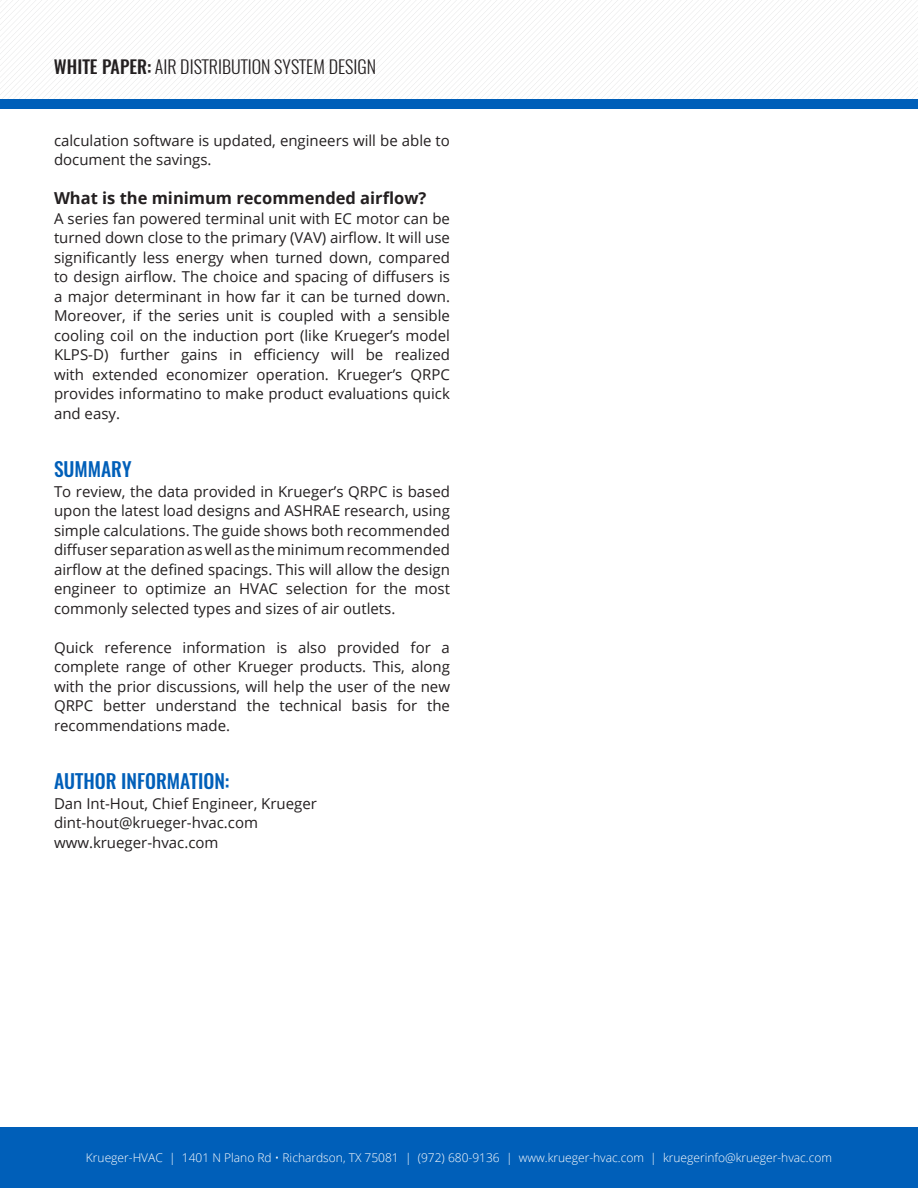
<style>
.page{position:relative;width:918px;height:1188px;background:#fff}
.page>*{position:absolute;margin:0;border:0;box-sizing:border-box;transform-origin:0 0}
.t1{font:500 19.5px "Oswald";color:#005fb9}
.t2{font:300 18px "Oswald";color:#231f20}
.t3{font:700 16.5px "Open Sans";color:#231f20}
.t4{font:15px/19.5px "Open Sans";color:#231f20;text-align:justify}
.t5{font:300 12px "Open Sans";color:#fff}
.s1{font-weight:500}
</style>
<div class="page">
<img style="left:0;top:0;width:918px;height:99px">
<div style="left:0;top:99px;width:918px;height:10px;background:#005fb9"></div>
<div style="left:0;top:1128px;width:918px;height:60px;background:#005fb9"></div>
<p class="t2" style="left:54px;top:54px;width:324px"><span class="s1">WHITE PAPER:</span> AIR DISTRIBUTION SYSTEM DESIGN</p>
<p class="t4" style="left:54px;top:130px;width:398px">calculation software is updated, engineers will be able to document the savings.</p>
<p class="t3" style="left:54px;top:187px;width:374px">What is the minimum recommended airflow?</p>
<p class="t4" style="left:54px;top:208px;width:398px">A series fan powered terminal unit with EC motor can be turned down close to the primary (VAV) airflow. It will use significantly less energy when turned down, compared to design airflow. The choice and spacing of diffusers is a major determinant in how far it can be turned down.<br>Moreover, if the series unit is coupled with a sensible cooling coil on the induction port (like Krueger’s model KLPS-D) further gains in efficiency will be realized with extended economizer operation. Krueger’s QRPC provides informatino to make product evaluations quick and easy.</p>
<p class="t1" style="left:54px;top:456px;width:79px">SUMMARY</p>
<p class="t4" style="left:54px;top:481px;width:398px">To review, the data provided in Krueger’s QRPC is based upon the latest load designs and ASHRAE research, using simple calculations. The guide shows both recommended diffuser separation as well as the minimum recommended airflow at the defined spacings. This will allow the design engineer to optimize an HVAC selection for the most commonly selected types and sizes of air outlets.</p>
<p class="t4" style="left:54px;top:637px;width:398px">Quick reference information is also provided for a complete range of other Krueger products. This, along with the prior discussions, will help the user of the new QRPC better understand the technical basis for the recommendations made.</p>
<p class="t1" style="left:54px;top:768px;width:177px">AUTHOR INFORMATION:</p>
<p class="t4" style="left:54px;top:793px;width:264px">Dan Int-Hout, Chief Engineer, Krueger</p>
<p class="t4" style="left:54px;top:813px;width:206px">dint-hout@krueger-hvac.com</p>
<p class="t4" style="left:54px;top:832px;width:166px">www.krueger-hvac.com</p>
<p class="t5" style="left:86px;top:1150px;width:748px">Krueger-HVAC | 1401 N Plano Rd • Richardson, TX 75081 | (972) 680-9136 | www.krueger-hvac.com | kruegerinfo@krueger-hvac.com</p>
</div>
